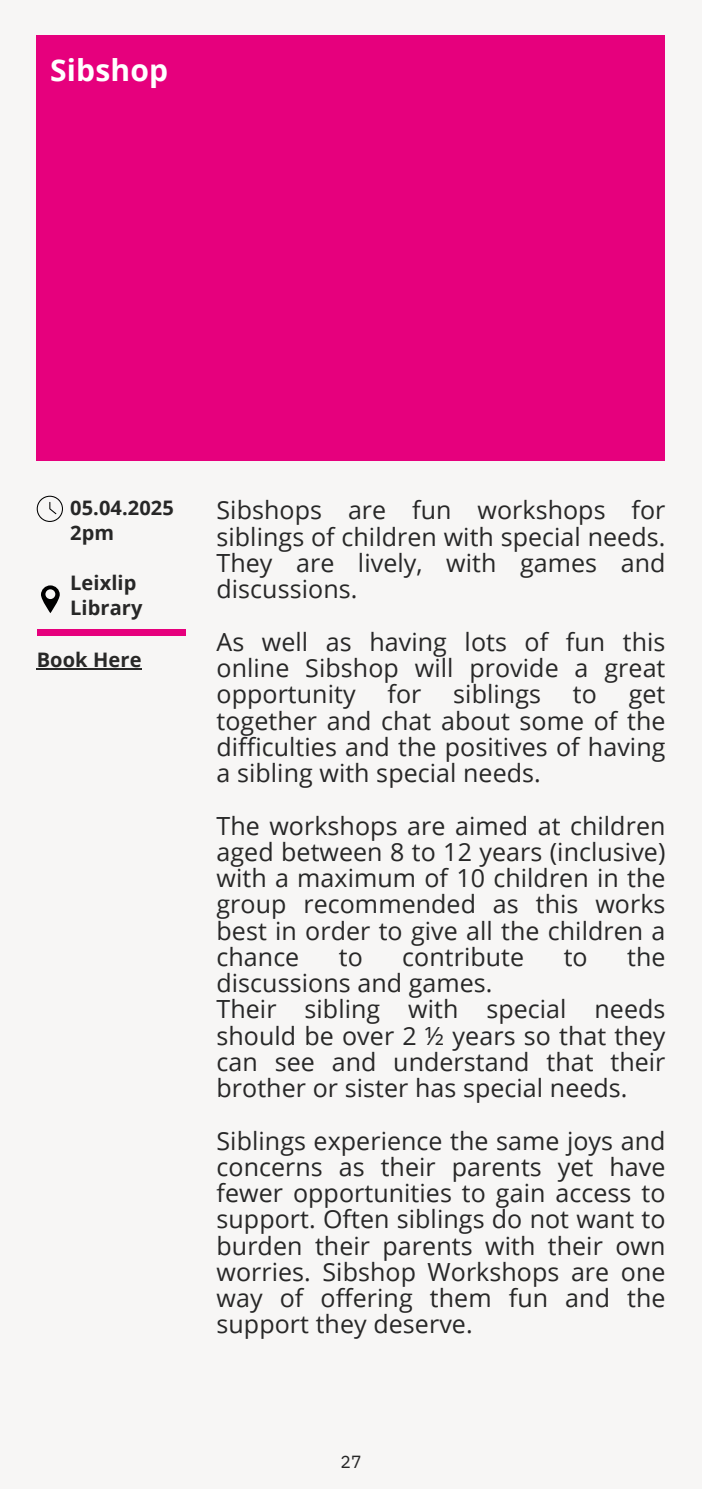
<style>
.page{position:relative;width:702px;height:1489px;background:#fff}
.page>*{position:absolute;margin:0;border:0;box-sizing:border-box;transform-origin:0 0}
.t1{font:700 30px "Open Sans";letter-spacing:.005em;color:#fff}
.t2{font:25px/26.2px "Open Sans";letter-spacing:.005em;color:#272727;text-align:justify}
.t3{font:700 20px "Open Sans";letter-spacing:.005em;color:#272727}
.t4{font:700 20px "Open Sans";letter-spacing:.005em;color:#282827}
.t5{font:17.5px "IBM Plex Sans";color:#272727}
</style>
<div class="page">
<div style="left:0;top:0;width:701px;height:1489px;background:#f7f6f5"></div>
<div style="left:37px;top:629px;width:148px;height:6px;background:#e6007d"></div>
<div style="left:37px;top:35px;width:628px;height:426px;background:#e6007d"></div>
<svg style="left:37px;top:496px;width:26px;height:26px"></svg>
<svg style="left:41px;top:585px;width:19px;height:28px"></svg>
<hr style="left:37px;top:668px;width:105px;height:2px;background:#282827">
<h2 class="t1" style="left:50px;top:49px;width:119px">Sibshop</h2>
<h1 class="t3" style="left:70px;top:494px;width:105px">05.04.2025</h1>
<p class="t3" style="left:70px;top:519px;width:45px">2pm</p>
<p class="t3" style="left:70px;top:569px;width:68px">Leixlip</p>
<p class="t3" style="left:70px;top:594px;width:74px">Library</p>
<h2 class="t4" style="left:37px;top:645px;width:106px">Book Here</h2>
<p class="t2" style="left:216px;top:497px;width:450px">Sibshops are fun workshops for siblings of children with special needs.<br>They are lively, with games and discussions.</p>
<p class="t2" style="left:216px;top:628px;width:450px">As well as having lots of fun this online Sibshop will provide a great opportunity</p>
<p class="t2" style="left:387px;top:680px;width:35px">for</p>
<p class="t2" style="left:453px;top:680px;width:89px">siblings</p>
<p class="t2" style="left:572px;top:680px;width:25px">to</p>
<p class="t2" style="left:216px;top:680px;width:450px;text-indent:412px">get together and chat about some of the difficulties and the positives of having a sibling with special needs.</p>
<p class="t2" style="left:216px;top:812px;width:450px">The workshops are aimed at children aged between 8 to 12 years (inclusive) with a maximum of 10 children in the group recommended as this works best in order to give all the children a chance</p>
<p class="t2" style="left:338px;top:943px;width:25px">to</p>
<p class="t2" style="left:402px;top:943px;width:123px">contribute</p>
<p class="t2" style="left:563px;top:943px;width:25px">to</p>
<p class="t2" style="left:626px;top:943px;width:40px">the</p>
<p class="t2" style="left:216px;top:969px;width:450px;text-align:left">discussions and games.<br>Their sibling with special needs should be over 2 ½ years so that they can see and understand that their brother or sister has special needs.</p>
<h2 class="t2" style="left:216px;top:1127px;width:450px">Siblings experience the same joys and concerns as their parents yet have fewer opportunities to gain access to support. Often siblings do not want to burden their parents with their own worries. Sibshop Workshops are one way of offering them fun and the support they deserve.</h2>
<p class="t5" style="left:340px;top:1450px;width:22px">27</p>
</div>
